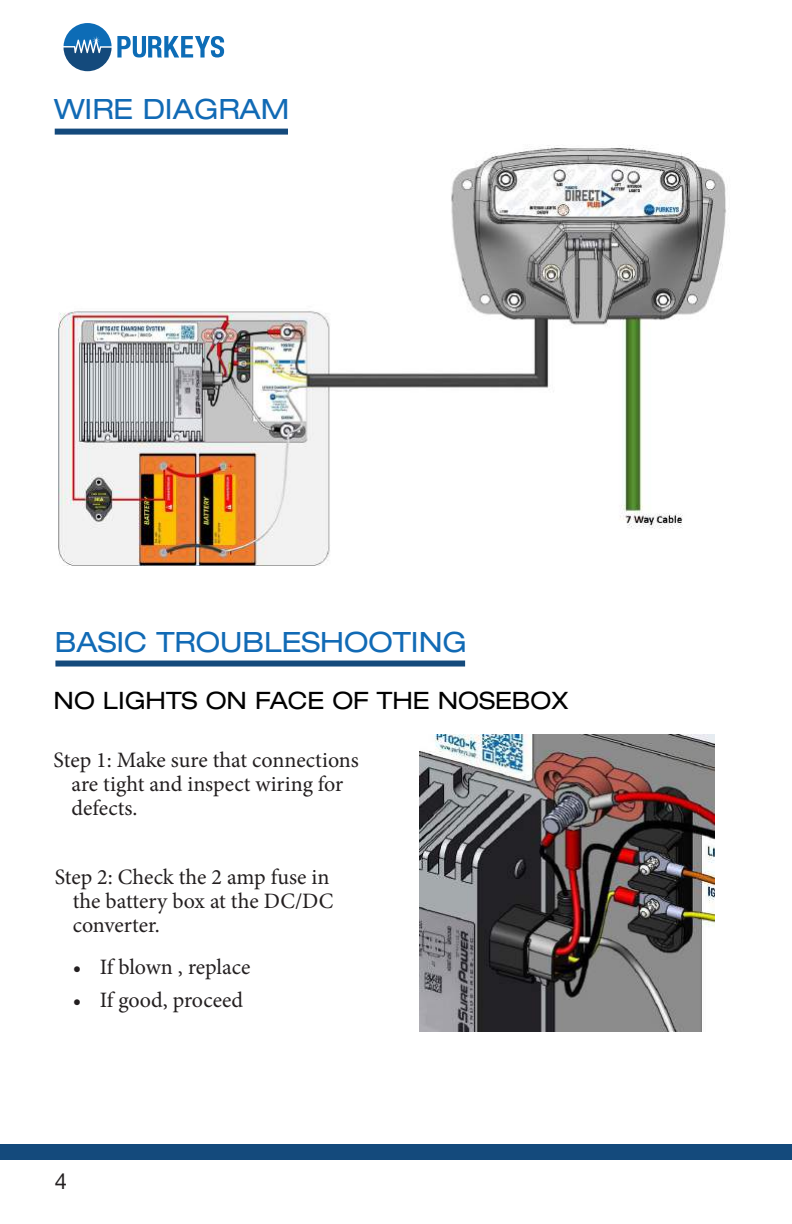
<style>
.page{position:relative;width:792px;height:1224px;background:#fff}
.page>*{position:absolute;margin:0;border:0;box-sizing:border-box;transform-origin:0 0}
.t1{font:expanded 28px "Helvetica Neue LT Std";color:#116ab5}
.t2{font:expanded 24px "Helvetica Neue LT Std";color:#000}
.t3{font:22px/24px "Minion Pro";color:#231f20}
.t4{font:22px "Helvetica Neue LT Std";color:#231f20}
</style>
<div class="page">
<div style="left:0;top:1144px;width:792px;height:16px;background:#144a7c"></div>
<svg style="left:64px;top:23px;width:160px;height:48px"></svg>
<img style="left:59px;top:145px;width:667px;height:421px">
<div style="left:55px;top:661px;width:410px;height:6px;background:#144a7c"></div>
<img style="left:420px;top:735px;width:294px;height:296px">
<div style="left:55px;top:129px;width:233px;height:6px;background:#144a7c"></div>
<p class="t1" style="left:54px;top:92px;width:237px">WIRE DIAGRAM</p>
<p class="t1" style="left:55px;top:625px;width:414px">BASIC TROUBLESHOOTING</p>
<p class="t2" style="left:54px;top:686px;width:516px">NO LIGHTS ON FACE OF THE NOSEBOX</p>
<p class="t3" style="left:72px;top:748px;width:289px;text-indent:-18px">Step 1: Make sure that connections are tight and inspect wiring for defects.</p>
<p class="t3" style="left:73px;top:865px;width:262px;text-indent:-18px">Step 2: Check the 2 amp fuse in the battery box at the DC/DC converter.</p>
<p class="t3" style="left:73px;top:955px;width:179px">• If blown , replace</p>
<p class="t3" style="left:73px;top:988px;width:172px">• If good, proceed</p>
<p class="t4" style="left:55px;top:1168px;width:14px">4</p>
</div>
